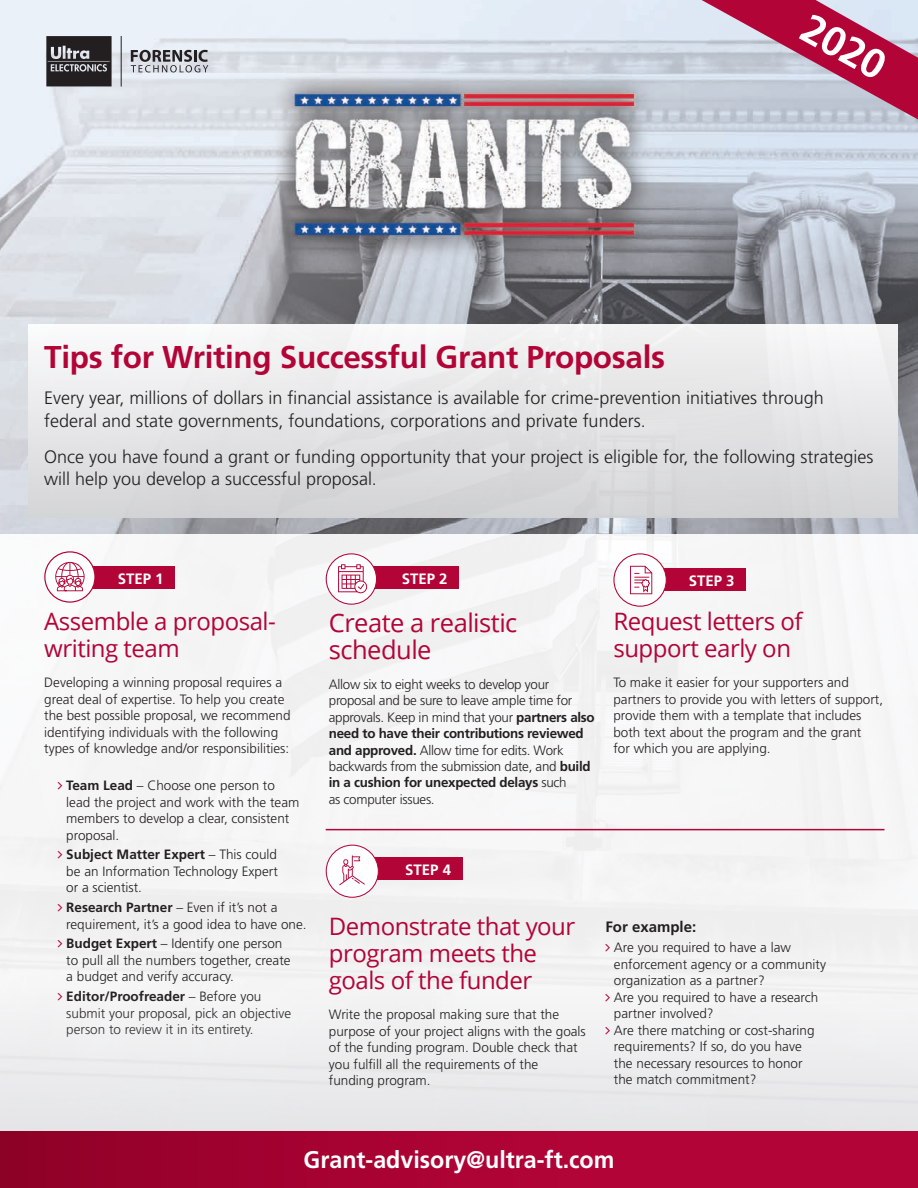
<style>
.page{position:relative;width:918px;height:1188px;background:#fff}
.page>*{position:absolute;margin:0;border:0;box-sizing:border-box;transform-origin:0 0}
.t1{font:700 40.95px "Frutiger LT Std";color:#fff}
.t2{font:700 31.5px "Frutiger LT Std";letter-spacing:-.01em;color:#b30437}
.t3{font:25.5px/27px "Open Sans";letter-spacing:-.02em;color:#b30437}
.t4{font:24px/27px "Open Sans";letter-spacing:-.02em;color:#b30437}
.t5{font:700 24px "Frutiger LT Std";color:#fff}
.t6{font:300 18px/22.5px "Frutiger LT Std";color:#231f20}
.t7{font:700 15px "Frutiger LT Std";color:#fff}
.t8{font:700 15px "Frutiger LT Std";color:#231f20}
.t9{font:300 13.5px/16.5px "Frutiger LT Std";color:#231f20}
.t10{font:300 13.5px/16.5px "Frutiger LT Std";letter-spacing:-.02em;color:#231f20}
.s1{font-weight:700}
</style>
<div class="page">
<img style="left:0;top:0;width:918px;height:535px">
<div style="left:0;top:535px;width:918px;height:596px;background:#f5f5f5"></div>
<div style="left:28px;top:322px;width:869px;height:195px;background:linear-gradient(to bottom,#f7f7f8,#d2d2d4)"></div>
<div style="left:0;top:988px;width:918px;height:173px;background:#ededee"></div>
<div style="left:0;top:1131px;width:918px;height:57px;background:linear-gradient(to right,#95002a,#bc053b)"></div>
<div style="left:47px;top:566px;width:128px;height:23px;background:#b30437"></div>
<svg style="left:45px;top:552px;width:50px;height:50px"></svg>
<div style="left:44px;top:551px;width:52px;height:52px;border:1px solid #b30437;border-radius:50%"></div>
<svg style="left:55px;top:562px;width:30px;height:29px"></svg>
<div style="left:331px;top:566px;width:128px;height:23px;background:#b30437"></div>
<div style="left:326px;top:554px;width:51px;height:50px;background:#fff;border-radius:50%"></div>
<div style="left:326px;top:553px;width:51px;height:52px;border:1px solid #b30437;border-radius:50%"></div>
<svg style="left:338px;top:564px;width:29px;height:29px"></svg>
<div style="left:618px;top:568px;width:128px;height:23px;background:#b30437"></div>
<div style="left:614px;top:554px;width:52px;height:52px;background:#fff;border-radius:50%"></div>
<div style="left:613px;top:553px;width:54px;height:54px;border:1px solid #b30437;border-radius:50%"></div>
<svg style="left:630px;top:566px;width:22px;height:28px"></svg>
<div style="left:335px;top:857px;width:127px;height:23px;background:#b30437"></div>
<div style="left:326px;top:845px;width:52px;height:52px;background:#fff;border-radius:50%"></div>
<div style="left:326px;top:845px;width:53px;height:53px;border:1px solid #b30437;border-radius:50%"></div>
<svg style="left:339px;top:855px;width:26px;height:30px"></svg>
<hr style="left:326px;top:829px;width:559px;height:1px;background:#b30437">
<svg style="left:702px;top:0;width:216px;height:119px;background:#c1849f"></svg>
<hr style="left:121px;top:36px;width:1px;height:51px;background:#231f20">
<svg style="left:46px;top:36px;width:66px;height:50px;background:#413e40"></svg>
<svg style="left:131px;top:50px;width:77px;height:22px;background:#9b9ca0"></svg>
<h1 class="t1" style="left:816px;top:4px;width:91px;rotate:29deg">2020</h1>
<h2 class="t2" style="left:44px;top:339px;width:622px">Tips for Writing Successful Grant Proposals</h2>
<h3 class="t6" style="left:44px;top:387px;width:781px">Every year, millions of dollars in financial assistance is available for crime-prevention initiatives through federal and state governments, foundations, corporations and private funders.</h3>
<h3 class="t6" style="left:44px;top:445px;width:831px">Once you have found a grant or funding opportunity that your project is eligible for, the following strategies will help you develop a successful proposal.</h3>
<p class="t7" style="left:118px;top:570px;width:47px">STEP 1</p>
<p class="t7" style="left:402px;top:570px;width:47px">STEP 2</p>
<p class="t7" style="left:689px;top:572px;width:47px">STEP 3</p>
<h3 class="t4" style="left:44px;top:608px;width:233px">Assemble a proposal&shy;writing team</h3>
<p class="t9" style="left:44px;top:675px;width:248px">Developing a winning proposal requires a great deal of expertise. To help you create the best possible proposal, we recommend identifying individuals with the following types of knowledge and/or responsibilities:</p>
<p class="t9" style="left:66px;top:777px;width:235px"><span class="s1">Team Lead</span> – Choose one person to lead the project and work with the team members to develop a clear, consistent proposal.</p>
<p class="t9" style="left:66px;top:847px;width:213px;text-align:justify"><span class="s1">Subject Matter Expert</span> – This could be an Information Technology Expert or a scientist.</p>
<p class="t9" style="left:66px;top:899px;width:242px"><span class="s1">Research Partner</span> – Even if it’s not a requirement, it’s a good idea to have one.</p>
<p class="t9" style="left:66px;top:936px;width:226px"><span class="s1">Budget Expert</span> – Identify one person to pull all the numbers together, create a budget and verify accuracy.</p>
<p class="t9" style="left:66px;top:988px;width:226px"><span class="s1">Editor/Proofreader</span> – Before you submit your proposal, pick an objective person to review it in its entirety.</p>
<h3 class="t3" style="left:329px;top:608px;width:190px">Create a realistic schedule</h3>
<p class="t10" style="left:329px;top:676px;width:267px">Allow six to eight weeks to develop your proposal and be sure to leave ample time for approvals. Keep in mind that your <span class="s1">partners also need to have their contributions reviewed and approved.</span> Allow time for edits. Work backwards from the submission date, and <span class="s1">build in a cushion for unexpected delays</span> such<br>as computer issues.</p>
<h3 class="t4" style="left:613px;top:608px;width:191px">Request letters of support early on</h3>
<p class="t9" style="left:613px;top:675px;width:271px">To make it easier for your supporters and partners to provide you with letters of support, provide them with a template that includes both text about the program and the grant<br>for which you are applying.</p>
<p class="t7" style="left:405px;top:861px;width:47px">STEP 4</p>
<h3 class="t4" style="left:329px;top:912px;width:248px">Demonstrate that your program meets the goals of the funder</h3>
<p class="t9" style="left:329px;top:1006px;width:259px">Write the proposal making sure that the purpose of your project aligns with the goals of the funding program. Double check that you fulfill all the requirements of the funding program.</p>
<p class="t8" style="left:605px;top:918px;width:92px">For example:</p>
<p class="t9" style="left:614px;top:939px;width:214px">Are you required to have a law enforcement agency or a community organization as a partner?<br>Are you required to have a research partner involved?<br>Are there matching or cost-sharing requirements? If so, do you have<br>the necessary resources to honor<br>the match commitment?</p>
<h3 class="t5" style="left:304px;top:1145px;width:312px">Grant-advisory@ultra-ft.com</h3>
</div>
